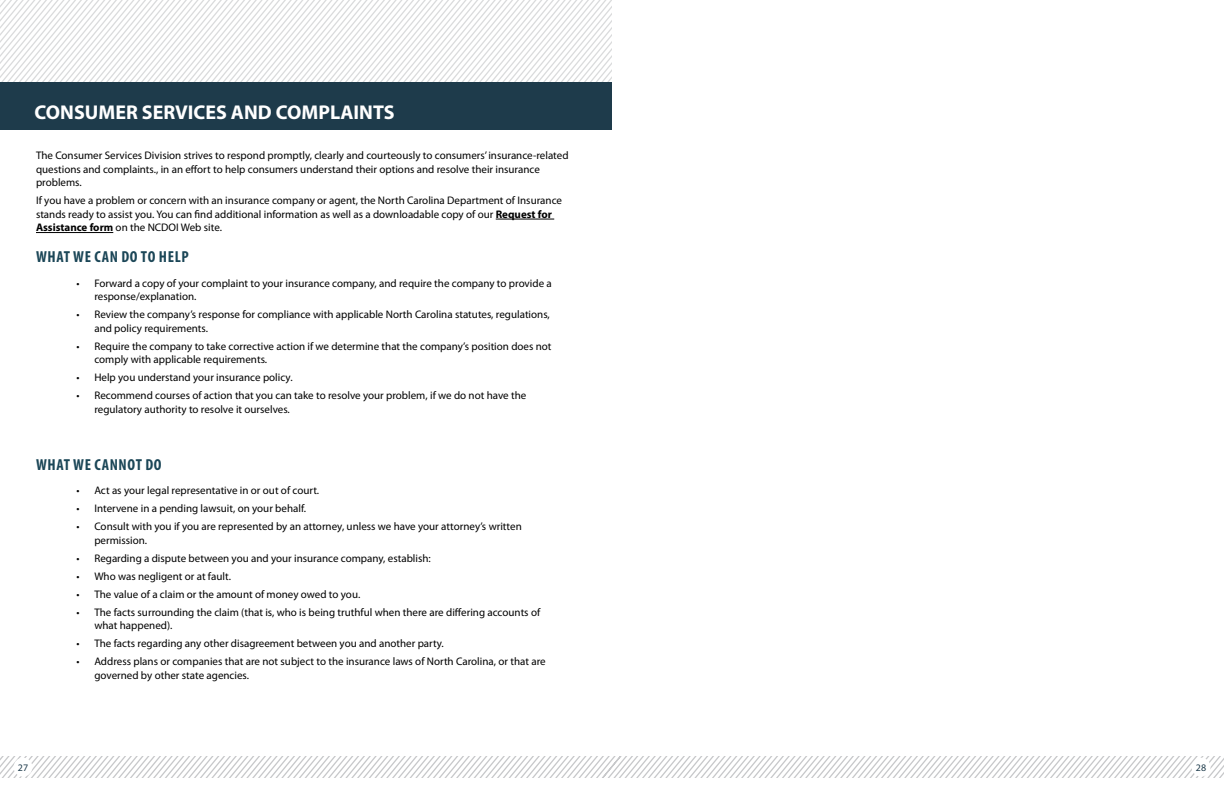
<style>
.page{position:relative;width:1224px;height:792px;background:#fff}
.page>*{position:absolute;margin:0;border:0;box-sizing:border-box;transform-origin:0 0}
.t1{font:700 20px "Myriad Pro";color:#fff}
.t2{font:700 condensed 16px "Myriad Pro";letter-spacing:.04em;color:#1b4657}
.t3{font:11px/13.5px "Myriad Pro";color:#000}
.t4{font:10px "Myriad Pro";color:#1e3b4b}
.s1{font-weight:700}
</style>
<div class="page">
<svg style="left:0;top:757px;width:1224px;height:21px"></svg>
<div style="left:14px;top:758px;width:18px;height:19px;background:#fff;border-radius:50%"></div>
<div style="left:1192px;top:758px;width:19px;height:19px;background:#fff;border-radius:50%"></div>
<svg style="left:0;top:0;width:612px;height:82px"></svg>
<div style="left:0;top:82px;width:612px;height:48px;background:#1e3b4b"></div>
<hr style="left:496px;top:219px;width:58px;height:1px;background:#000">
<hr style="left:36px;top:232px;width:77px;height:1px;background:#000">
<h1 class="t1" style="left:35px;top:99px;width:362px">CONSUMER SERVICES AND COMPLAINTS</h1>
<p class="t3" style="left:36px;top:149px;width:534px">The Consumer Services Division strives to respond promptly, clearly and courteously to consumers’ insurance-related questions and complaints., in an effort to help consumers understand their options and resolve their insurance problems.</p>
<p class="t3" style="left:36px;top:194px;width:528px">If you have a problem or concern with an insurance company or agent, the North Carolina Department of Insurance stands ready to assist you. You can find additional information as well as a downloadable copy of our <span class="s1">Request for<br>Assistance form</span> on the NCDOI Web site.</p>
<h2 class="t2" style="left:36px;top:247px;width:154px">WHAT WE CAN DO TO HELP</h2>
<p class="t3" style="left:94px;top:276px;width:459px;text-indent:-18px">• Forward a copy of your complaint to your insurance company, and require the company to provide a response/explanation.</p>
<p class="t3" style="left:94px;top:307px;width:457px;text-indent:-18px">• Review the company’s response for compliance with applicable North Carolina statutes, regulations, and policy requirements.</p>
<p class="t3" style="left:94px;top:339px;width:459px;text-indent:-18px">• Require the company to take corrective action if we determine that the company’s position does not comply with applicable requirements.</p>
<p class="t3" style="left:76px;top:370px;width:218px">• Help you understand your insurance policy.</p>
<p class="t3" style="left:94px;top:388px;width:433px;text-indent:-18px">• Recommend courses of action that you can take to resolve your problem, if we do not have the regulatory authority to resolve it ourselves.</p>
<h2 class="t2" style="left:36px;top:455px;width:127px">WHAT WE CANNOT DO</h2>
<p class="t3" style="left:76px;top:484px;width:244px">• Act as your legal representative in or out of court.</p>
<p class="t3" style="left:76px;top:502px;width:231px">• Intervene in a pending lawsuit, on your behalf.</p>
<p class="t3" style="left:94px;top:520px;width:429px;text-indent:-18px">• Consult with you if you are represented by an attorney, unless we have your attorney’s written permission.</p>
<p class="t3" style="left:76px;top:551px;width:356px">• Regarding a dispute between you and your insurance company, establish:</p>
<p class="t3" style="left:76px;top:569px;width:156px">• Who was negligent or at fault.</p>
<p class="t3" style="left:76px;top:587px;width:285px">• The value of a claim or the amount of money owed to you.</p>
<p class="t3" style="left:94px;top:605px;width:447px;text-indent:-18px">• The facts surrounding the claim (that is, who is being truthful when there are differing accounts of what happened).</p>
<p class="t3" style="left:76px;top:637px;width:369px">• The facts regarding any other disagreement between you and another party.</p>
<p class="t3" style="left:94px;top:655px;width:453px;text-indent:-18px">• Address plans or companies that are not subject to the insurance laws of North Carolina, or that are governed by other state agencies.</p>
<p class="t4" style="left:18px;top:761px;width:12px">27</p>
<p class="t4" style="left:1196px;top:761px;width:12px">28</p>
</div>
